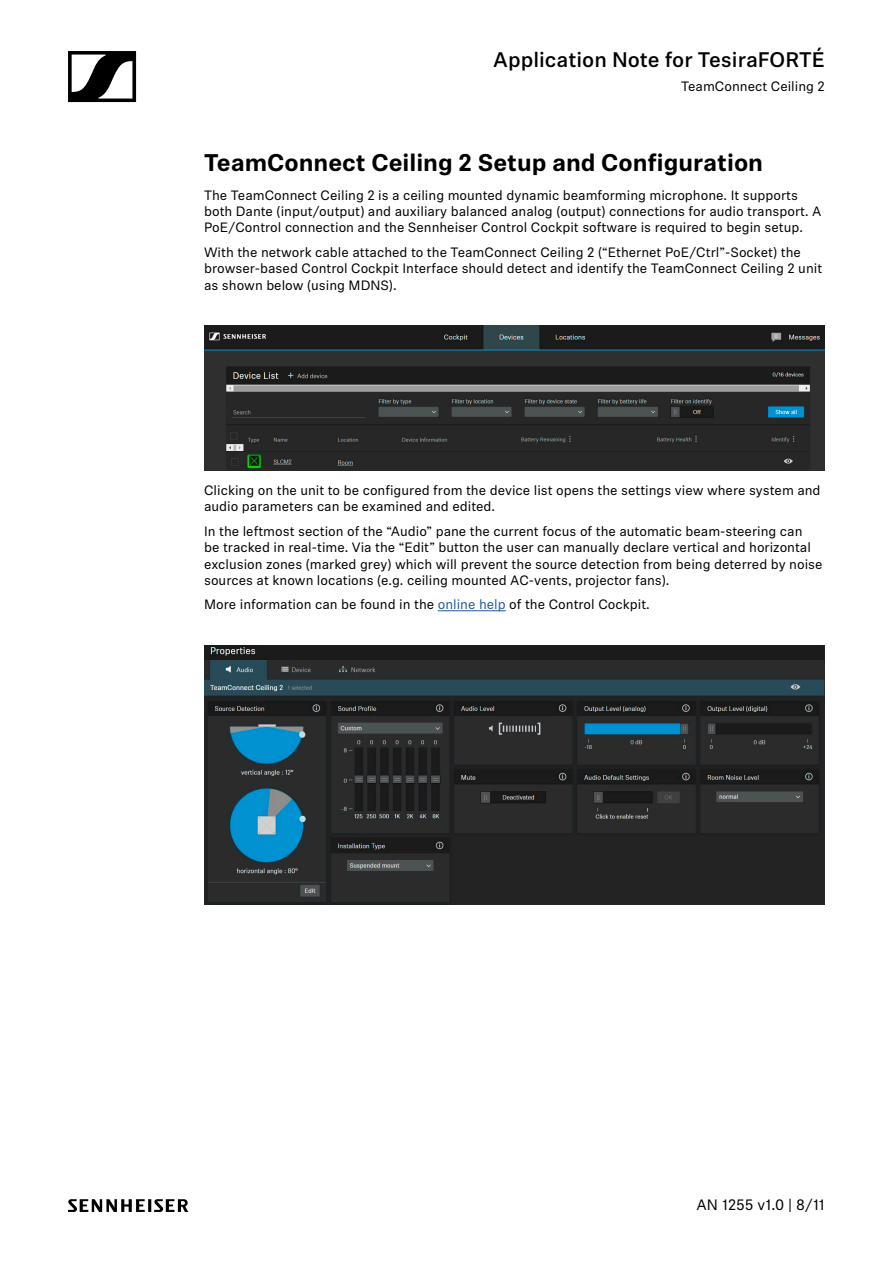
<style>
.page{position:relative;width:893px;height:1263px;background:#fff}
.page>*{position:absolute;margin:0;border:0;box-sizing:border-box;transform-origin:0 0}
.t1{font:700 24px "Sennheiser Neue";color:#000}
.t2{font:500 21px "Sennheiser Neue";color:#000}
.t3{font:15px "Sennheiser Neue";color:#000}
.t4{font:13.5px/16.2px "Sennheiser Neue";color:#000}
.s1{color:#23599b}
</style>
<div class="page">
<svg style="left:68px;top:51px;width:68px;height:51px"></svg>
<svg style="left:68px;top:1199px;width:120px;height:13px"></svg>
<hr style="left:438px;top:610px;width:68px;height:1px;background:#23599b">
<img style="left:204px;top:325px;width:621px;height:145px">
<img style="left:204px;top:645px;width:621px;height:259px">
<h2 class="t2" style="left:493px;top:45px;width:333px">Application Note for TesiraFORTÉ</h2>
<p class="t4" style="left:681px;top:78px;width:145px">TeamConnect Ceiling 2</p>
<h1 class="t1" style="left:204px;top:146px;width:560px">TeamConnect Ceiling 2 Setup and Configuration</h1>
<p class="t4" style="left:204px;top:187px;width:619px">The TeamConnect Ceiling 2 is a ceiling mounted dynamic beamforming microphone. It supports both Dante (input/output) and auxiliary balanced analog (output) connections for audio transport. A<br>PoE/Control connection and the Sennheiser Control Cockpit software is required to begin setup.</p>
<p class="t4" style="left:204px;top:244px;width:620px">With the network cable attached to the TeamConnect Ceiling 2 (“Ethernet PoE/Ctrl”-Socket) the browser-based Control Cockpit Interface should detect and identify the TeamConnect Ceiling 2 unit as shown below (using MDNS).</p>
<p class="t4" style="left:204px;top:482px;width:618px">Clicking on the unit to be configured from the device list opens the settings view where system and audio parameters can be examined and edited.</p>
<p class="t4" style="left:204px;top:523px;width:620px">In the leftmost section of the “Audio” pane the current focus of the automatic beam-steering can<br>be tracked in real-time. Via the “Edit” button the user can manually declare vertical and horizontal exclusion zones (marked grey) which will prevent the source detection from being deterred by noise sources at known locations (e.g. ceiling mounted AC-vents, projector fans).</p>
<p class="t4" style="left:204px;top:596px;width:447px">More information can be found in the <span class="s1">online help</span> of the Control Cockpit.</p>
<p class="t3" style="left:697px;top:1195px;width:130px">AN 1255 v1.0 | 8/11</p>
</div>
